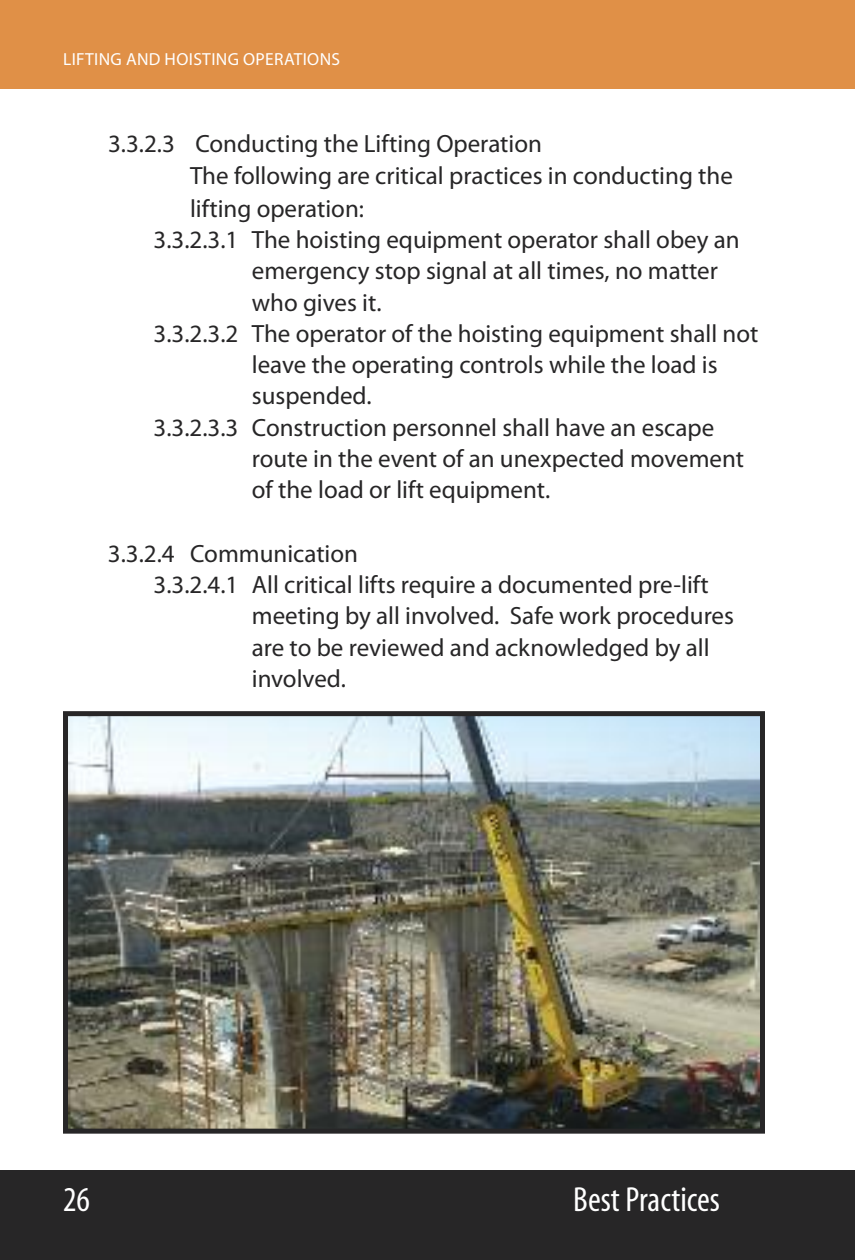
<style>
.page{position:relative;width:855px;height:1260px;background:#fff}
.page>*{position:absolute;margin:0;border:0;box-sizing:border-box;transform-origin:0 0}
.t1{font:condensed 35px "Myriad";color:#fff}
.t2{font:25px "Myriad Pro";color:#272627}
.t3{font:17.5px "Myriad Pro";letter-spacing:.02em;color:#fff}
</style>
<div class="page">
<div style="left:0;top:0;width:855px;height:89px;background:#e09047"></div>
<div style="left:0;top:1170px;width:855px;height:90px;background:#272627"></div>
<img style="left:69px;top:717px;width:690px;height:411px">
<div style="left:63px;top:711px;width:702px;height:423px;border:5px solid #272627"></div>
<p class="t3" style="left:63px;top:53px;width:279px">LIFTING AND HOISTING OPERATIONS</p>
<p class="t2" style="left:108px;top:134px;width:436px">3.3.2.3 Conducting the Lifting Operation</p>
<p class="t2" style="left:190px;top:167px;width:544px">The following are critical practices in conducting the</p>
<p class="t2" style="left:190px;top:199px;width:175px">lifting operation:</p>
<p class="t2" style="left:154px;top:230px;width:588px">3.3.2.3.1 The hoisting equipment operator shall obey an</p>
<p class="t2" style="left:252px;top:262px;width:468px">emergency stop signal at all times, no matter</p>
<p class="t2" style="left:252px;top:293px;width:131px">who gives it.</p>
<p class="t2" style="left:154px;top:324px;width:606px">3.3.2.3.2 The operator of the hoisting equipment shall not</p>
<p class="t2" style="left:252px;top:355px;width:467px">leave the operating controls while the load is</p>
<p class="t2" style="left:252px;top:387px;width:121px">suspended.</p>
<p class="t2" style="left:154px;top:418px;width:562px">3.3.2.3.3 Construction personnel shall have an escape</p>
<p class="t2" style="left:252px;top:449px;width:494px">route in the event of an unexpected movement</p>
<p class="t2" style="left:252px;top:480px;width:300px">of the load or lift equipment.</p>
<p class="t2" style="left:108px;top:544px;width:252px">3.3.2.4 Communication</p>
<p class="t2" style="left:154px;top:575px;width:557px">3.3.2.4.1 All critical lifts require a documented pre-lift</p>
<p class="t2" style="left:252px;top:607px;width:484px">meeting by all involved. Safe work procedures</p>
<p class="t2" style="left:252px;top:638px;width:459px">are to be reviewed and acknowledged by all</p>
<p class="t2" style="left:252px;top:669px;width:96px">involved.</p>
<h1 class="t1" style="left:63px;top:1188px;width:28px">26</h1>
<h1 class="t1" style="left:573px;top:1188px;width:148px">Best Practices</h1>
</div>
